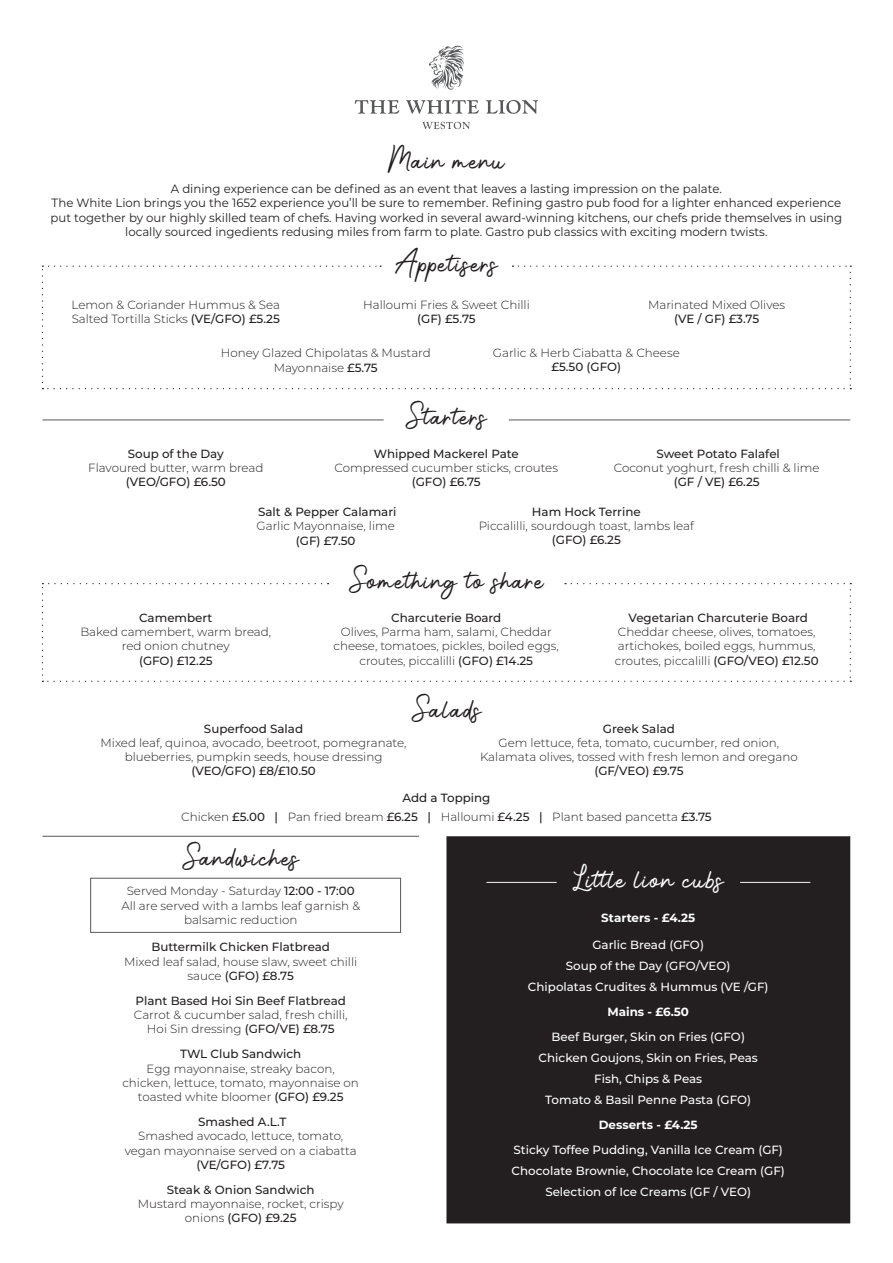
<style>
.page{position:relative;width:893px;height:1263px;background:#fff}
.page>*{position:absolute;margin:0;border:0;box-sizing:border-box;transform-origin:0 0}
.t1{font:16.65px "Photoshoot";letter-spacing:.05em;color:#231f20}
.t2{font:16.65px "Photoshoot";letter-spacing:.05em;color:#fff}
.t3{font:12px/14.4px "Montserrat";color:#231f20;text-align:center}
.t4{font:300 11.85px/14.2px "Montserrat";color:#231f20;text-align:center}
.t5{font:500 11.85px/24.9px "Montserrat";color:#231f20;text-align:center}
.t6{font:500 11.85px/21px "Montserrat";color:#fff;text-align:center}
.t7{font:700 11.85px "Montserrat";color:#fff}
.s1{font-weight:500}
</style>
<div class="page">
<svg style="left:429px;top:46px;width:35px;height:44px"></svg>
<svg style="left:355px;top:100px;width:44px;height:14px"></svg>
<svg style="left:406px;top:100px;width:73px;height:14px"></svg>
<svg style="left:486px;top:100px;width:52px;height:14px"></svg>
<svg style="left:422px;top:122px;width:48px;height:7px"></svg>
<hr style="left:42px;top:420px;width:342px;height:1px;background:#57585a">
<hr style="left:42px;top:836px;width:377px;height:1px;background:#57585a">
<hr style="left:509px;top:420px;width:341px;height:1px;background:#57585a">
<svg style="left:42px;top:266px;width:809px;height:123px"></svg>
<svg style="left:565px;top:583px;width:286px;height:1px"></svg>
<svg style="left:850px;top:590px;width:1px;height:92px"></svg>
<svg style="left:42px;top:681px;width:802px;height:1px"></svg>
<svg style="left:42px;top:583px;width:1px;height:92px"></svg>
<svg style="left:49px;top:583px;width:280px;height:1px"></svg>
<div style="left:446px;top:836px;width:404px;height:387px;background:#231f20"></div>
<hr style="left:486px;top:882px;width:71px;height:1px;background:#f2f3f4">
<hr style="left:740px;top:882px;width:70px;height:1px;background:#f2f3f4">
<div style="left:91px;top:878px;width:310px;height:54px;border:1px solid #57585a"></div>
<h1 class="t1" style="left:388px;top:152px;width:119px">Main menu</h1>
<p class="t3" style="left:51px;top:181px;width:793px">A dining experience can be defined as an event that leaves a lasting impression on the palate.<br>The White Lion brings you the 1652 experience you’ll be sure to remember. Refining gastro pub food for a lighter enhanced experience put together by our highly skilled team of chefs. Having worked in several award-winning kitchens, our chefs pride themselves in using locally sourced ingedients redusing miles from farm to plate. Gastro pub classics with exciting modern twists.</p>
<h1 class="t1" style="left:395px;top:255px;width:104px">Appetisers</h1>
<p class="t4" style="left:72px;top:297px;width:210px;text-align:left">Lemon &amp; Coriander Hummus &amp; Sea<br>Salted Tortilla Sticks <span class="s1">(VE/GFO) £5.25</span></p>
<p class="t4" style="left:363px;top:297px;width:168px">Halloumi Fries &amp; Sweet Chilli</p>
<p class="t5" style="left:417px;top:306px;width:60px">(GF) £5.75</p>
<p class="t4" style="left:648px;top:297px;width:139px">Marinated Mixed Olives</p>
<p class="t5" style="left:674px;top:306px;width:87px">(VE / GF) £3.75</p>
<p class="t4" style="left:221px;top:346px;width:212px">Honey Glazed Chipolatas &amp; Mustard<br>Mayonnaise <span class="s1">£5.75</span></p>
<p class="t4" style="left:493px;top:345px;width:188px">Garlic &amp; Herb Ciabatta &amp; Cheese</p>
<p class="t5" style="left:551px;top:354px;width:71px">£5.50 (GFO)</p>
<p class="t5" style="left:128px;top:440px;width:98px">Soup of the Day</p>
<p class="t4" style="left:88px;top:460px;width:177px">Flavoured butter, warm bread</p>
<p class="t5" style="left:126px;top:469px;width:101px">(VEO/GFO) £6.50</p>
<h1 class="t1" style="left:406px;top:409px;width:82px">Starters</h1>
<p class="t5" style="left:374px;top:440px;width:147px">Whipped Mackerel Pate</p>
<p class="t4" style="left:334px;top:460px;width:225px">Compressed cucumber sticks, croutes</p>
<p class="t5" style="left:412px;top:469px;width:70px">(GFO) £6.75</p>
<p class="t5" style="left:656px;top:440px;width:125px">Sweet Potato Falafel</p>
<p class="t4" style="left:614px;top:460px;width:207px">Coconut yoghurt, fresh chilli &amp; lime</p>
<p class="t5" style="left:674px;top:469px;width:87px">(GF / VE) £6.25</p>
<p class="t5" style="left:532px;top:498px;width:110px">Ham Hock Terrine</p>
<p class="t4" style="left:479px;top:518px;width:217px">Piccalilli, sourdough toast, lambs leaf</p>
<p class="t5" style="left:552px;top:527px;width:71px">(GFO) £6.25</p>
<h1 class="t1" style="left:349px;top:573px;width:196px">Something to share</h1>
<p class="t5" style="left:258px;top:499px;width:140px">Salt &amp; Pepper Calamari</p>
<p class="t4" style="left:257px;top:519px;width:140px">Garlic Mayonnaise, lime</p>
<p class="t5" style="left:296px;top:527px;width:61px">(GF) £7.50</p>
<p class="t5" style="left:139px;top:605px;width:75px">Camembert</p>
<p class="t4" style="left:80px;top:624px;width:192px">Baked camembert, warm bread, red onion chutney</p>
<p class="t5" style="left:139px;top:647px;width:75px">(GFO) £12.25</p>
<p class="t5" style="left:391px;top:605px;width:112px">Charcuterie Board</p>
<p class="t4" style="left:334px;top:624px;width:227px">Olives, Parma ham, salami, Cheddar cheese, tomatoes, pickles, boiled eggs, croutes, piccalilli <span class="s1">(GFO) £14.25</span></p>
<p class="t5" style="left:628px;top:605px;width:181px">Vegetarian Charcuterie Board</p>
<p class="t4" style="left:615px;top:624px;width:205px;text-align:left">Cheddar cheese, olives, tomatoes, artichokes, boiled eggs, hummus, croutes, piccalilli <span class="s1">(GFO/VEO) £12.50</span></p>
<h1 class="t1" style="left:412px;top:701px;width:71px">Salads</h1>
<p class="t5" style="left:204px;top:715px;width:101px">Superfood Salad</p>
<p class="t4" style="left:101px;top:735px;width:308px">Mixed leaf, quinoa, avocado, beetroot, pomegranate, blueberries, pumpkin seeds, house dressing</p>
<p class="t5" style="left:191px;top:758px;width:126px">(VEO/GFO) £8/£10.50</p>
<p class="t5" style="left:603px;top:715px;width:74px">Greek Salad</p>
<p class="t4" style="left:480px;top:735px;width:319px">Gem lettuce, feta, tomato, cucumber, red onion,<br>Kalamata olives, tossed with fresh lemon and oregano</p>
<p class="t5" style="left:594px;top:758px;width:91px">(GF/VEO) £9.75</p>
<p class="t4" style="left:181px;top:788px;width:532px;line-height:19px"><span class="s1">Add a Topping<br></span>Chicken <span class="s1">£5.00 |</span> Pan fried bream <span class="s1">£6.25 |</span> Halloumi <span class="s1">£4.25 |</span> Plant based pancetta <span class="s1">£3.75</span></p>
<h1 class="t1" style="left:182px;top:850px;width:118px">Sandwiches</h1>
<h1 class="t2" style="left:573px;top:871px;width:152px">Little lion cubs</h1>
<p class="t4" style="left:121px;top:883px;width:240px">Served Monday - Saturday <span class="s1">12:00 - 17:00<br></span>All are served with a lambs leaf garnish &amp; balsamic reduction</p>
<p class="t5" style="left:151px;top:934px;width:180px">Buttermilk Chicken Flatbread</p>
<p class="t4" style="left:124px;top:954px;width:235px">Mixed leaf salad, house slaw, sweet chilli sauce <span class="s1">(GFO) £8.75</span></p>
<p class="t5" style="left:135px;top:988px;width:212px">Plant Based Hoi Sin Beef Flatbread</p>
<p class="t4" style="left:134px;top:1007px;width:215px">Carrot &amp; cucumber salad, fresh chilli,<br>Hoi Sin dressing <span class="s1">(GFO/VE) £8.75</span></p>
<p class="t5" style="left:180px;top:1041px;width:123px">TWL Club Sandwich</p>
<p class="t4" style="left:122px;top:1061px;width:238px">Egg mayonnaise, streaky bacon, chicken, lettuce, tomato, mayonnaise on toasted white bloomer <span class="s1">(GFO) £9.25</span></p>
<p class="t5" style="left:198px;top:1109px;width:90px">Smashed A.L.T</p>
<p class="t4" style="left:125px;top:1128px;width:234px">Smashed avocado, lettuce, tomato, vegan mayonnaise served on a ciabatta</p>
<p class="t5" style="left:167px;top:1151px;width:149px">(VE/GFO) £7.75<br>Steak &amp; Onion Sandwich</p>
<p class="t4" style="left:138px;top:1196px;width:207px">Mustard mayonnaise, rocket, crispy onions <span class="s1">(GFO) £9.25</span></p>
<p class="t7" style="left:601px;top:909px;width:95px">Starters - £4.25</p>
<p class="t6" style="left:528px;top:934px;width:242px">Garlic Bread (GFO)<br>Soup of the Day (GFO/VEO)<br>Chipolatas Crudites &amp; Hummus (VE /GF)</p>
<p class="t7" style="left:607px;top:1003px;width:83px">Mains - £6.50</p>
<p class="t6" style="left:539px;top:1026px;width:221px">Beef Burger, Skin on Fries (GFO)<br>Chicken Goujons, Skin on Fries, Peas<br>Fish, Chips &amp; Peas<br>Tomato &amp; Basil Penne Pasta (GFO)</p>
<p class="t7" style="left:599px;top:1116px;width:100px">Desserts - £4.25</p>
<p class="t6" style="left:512px;top:1139px;width:275px">Sticky Toffee Pudding, Vanilla Ice Cream (GF)<br>Chocolate Brownie, Chocolate Ice Cream (GF)<br>Selection of Ice Creams (GF / VEO)</p>
</div>
